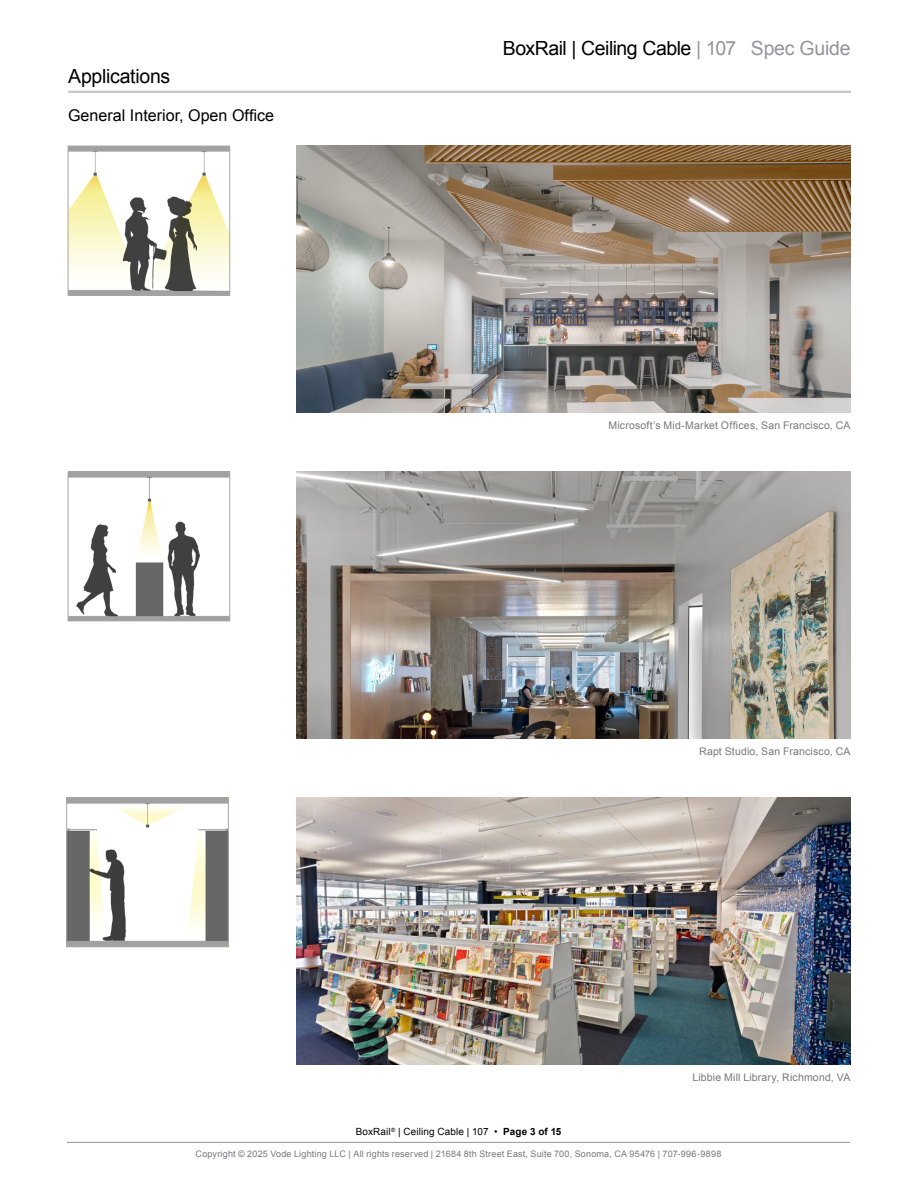
<style>
.page{position:relative;width:918px;height:1188px;background:#fff}
.page>*{position:absolute;margin:0;border:0;box-sizing:border-box;transform-origin:0 0}
.t1{font:19.5px "Arial";letter-spacing:-.02em;color:#000}
.t2{font:16.2px "Arial";color:#000}
.t3{font:10.5px "Arial";letter-spacing:.015em;color:#77787b}
.t4{font:9.9px "Arial";letter-spacing:.015em;color:#000}
.t5{font:9px "Arial";letter-spacing:.02em;color:#77787b}
.s1{color:#939598}
.s2{font-weight:700}
</style>
<div class="page">
<hr style="left:67px;top:1142px;width:783px;height:1px;background:#939598">
<hr style="left:68px;top:91px;width:783px;height:2px;background:#c7c8ca">
<img style="left:297px;top:472px;width:553px;height:266px">
<img style="left:70px;top:474px;width:158px;height:145px">
<div style="left:68px;top:472px;width:162px;height:149px;border:1px solid #a9a99d"></div>
<img style="left:70px;top:148px;width:158px;height:145px">
<div style="left:68px;top:146px;width:162px;height:149px;border:1px solid #a9a99d"></div>
<img style="left:297px;top:146px;width:553px;height:266px">
<img style="left:297px;top:798px;width:553px;height:266px">
<img style="left:69px;top:800px;width:158px;height:145px">
<div style="left:67px;top:798px;width:162px;height:149px;border:1px solid #a9a99d"></div>
<h1 class="t1" style="left:68px;top:64px;width:104px">Applications</h1>
<h2 class="t2" style="left:68px;top:105px;width:208px">General Interior, Open Office</h2>
<h1 class="t1" style="left:503px;top:35px;width:349px">BoxRail | Ceiling Cable <span class="s1">| 107 Spec Guide</span></h1>
<p class="t3" style="left:608px;top:419px;width:244px">Microsoft’s Mid-Market Offices, San Francisco, CA</p>
<p class="t3" style="left:699px;top:744px;width:153px">Rapt Studio, San Francisco, CA</p>
<p class="t3" style="left:692px;top:1070px;width:160px">Libbie Mill Library, Richmond, VA</p>
<p class="t4" style="left:356px;top:1125px;width:207px">BoxRail<sup>®</sup> | Ceiling Cable | 107 • <span class="s2">Page 3 of 15</span></p>
<p class="t5" style="left:196px;top:1148px;width:527px">Copyright © 2025 Vode Lighting LLC | All rights reserved | 21684 8th Street East, Suite 700, Sonoma, CA 95476 | 707-996-9898</p>
</div>
